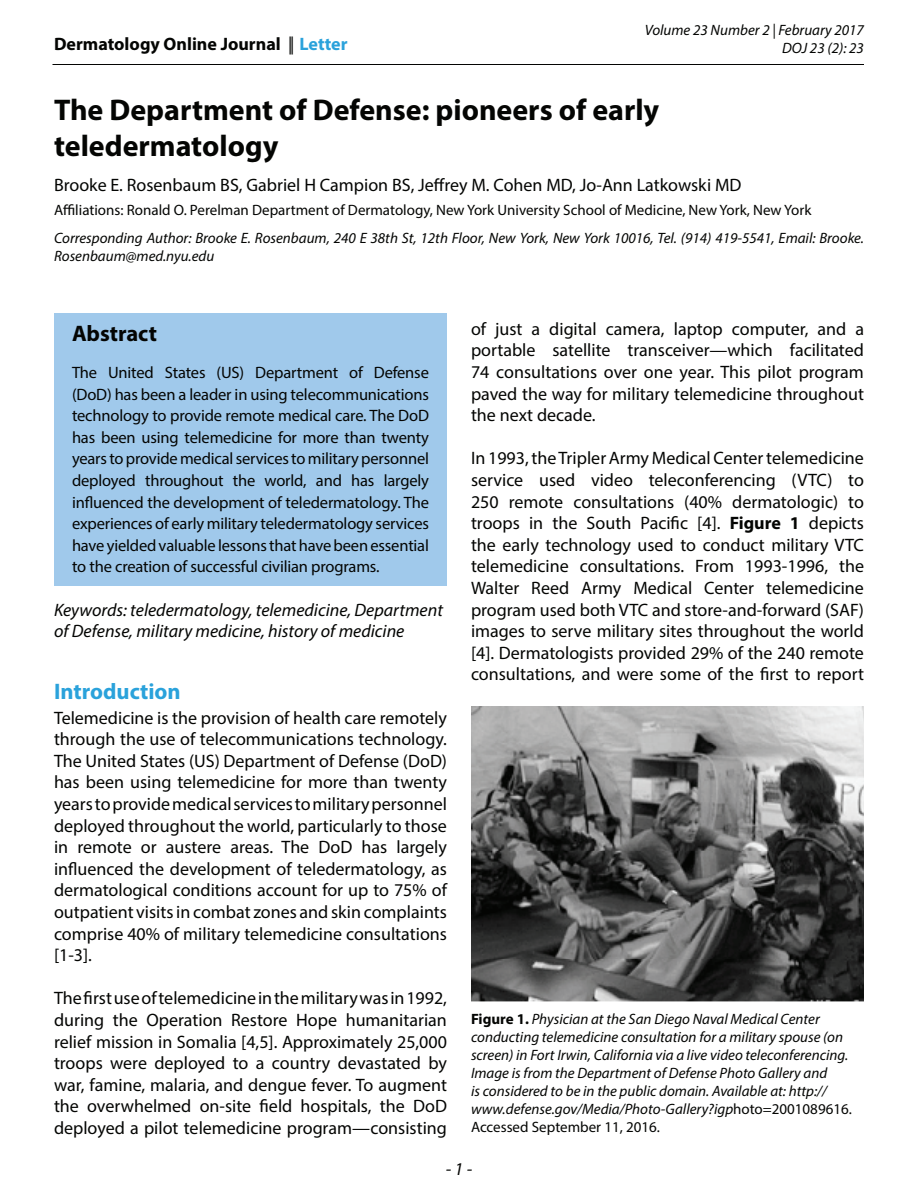
<style>
.page{position:relative;width:918px;height:1188px;background:#fff}
.page>*{position:absolute;margin:0;border:0;box-sizing:border-box;transform-origin:0 0}
.t1{font:700 30px/36px "Myriad Pro";color:#040503}
.t2{font:700 22.5px "Myriad Pro";color:#2aa2db}
.t3{font:700 22.5px "Myriad Pro";color:#040503}
.t4{font:18px/21.6px "Myriad Pro";color:#040503;text-align:justify}
.t5{font:italic 18px/21.6px "Myriad Pro";color:#040503}
.t6{font:700 18px "Myriad Pro";color:#040503}
.t7{font:16.5px/21.6px "Myriad Pro";letter-spacing:-.01em;color:#040503;text-align:justify}
.t8{font:italic 15px/18px "Myriad Pro";color:#040503}
.t9{font:15px "Myriad Pro";color:#040503}
.s1{font-weight:400}
.s2{color:#2aa2db}
.s3{font-weight:700}
.s4{font-weight:700;font-style:normal}
.s5{font-style:normal}
</style>
<div class="page">
<hr style="left:52px;top:64px;width:812px;height:1px;background:#040503">
<div style="left:54px;top:314px;width:393px;height:272px;background:#a0c9eb"></div>
<img style="left:471px;top:706px;width:393px;height:296px">
<p class="t6" style="left:54px;top:32px;width:295px">Dermatology Online Journal <span class="s1">||</span> <span class="s2">Letter</span></p>
<p class="t8" style="left:645px;top:20px;width:221px;text-align:right">Volume 23 Number 2 | February 2017<br>DOJ 23 (2): 23</p>
<h1 class="t1" style="left:54px;top:91px;width:607px">The Department of Defense: pioneers of early teledermatology</h1>
<p class="t4" style="left:54px;top:173px;width:689px">Brooke E. Rosenbaum BS, Gabriel H Campion BS, Jeffrey M. Cohen MD, Jo-Ann Latkowski MD</p>
<p class="t9" style="left:54px;top:200px;width:759px">Affiliations: Ronald O. Perelman Department of Dermatology, New York University School of Medicine, New York, New York</p>
<p class="t8" style="left:54px;top:229px;width:812px">Corresponding Author: Brooke E. Rosenbaum, 240 E 38th St, 12th Floor, New York, New York 10016, Tel. (914) 419-5541, Email: Brooke.<br>Rosenbaum@med.nyu.edu</p>
<p class="t3" style="left:72px;top:319px;width:87px">Abstract</p>
<p class="t7" style="left:72px;top:361px;width:359px">The United States (US) Department of Defense (DoD) has been a leader in using telecommunications technology to provide remote medical care. The DoD has been using telemedicine for more than twenty years to provide medical services to military personnel deployed throughout the world, and has largely influenced the development of teledermatology. The experiences of early military teledermatology services have yielded valuable lessons that have been essential to the creation of successful civilian programs.</p>
<p class="t5" style="left:54px;top:598px;width:391px">Keywords: teledermatology, telemedicine, Department of Defense, military medicine, history of medicine</p>
<p class="t2" style="left:54px;top:677px;width:128px">Introduction</p>
<p class="t4" style="left:54px;top:706px;width:395px">Telemedicine is the provision of health care remotely through the use of telecommunications technology.<br>The United States (US) Department of Defense (DoD) has been using telemedicine for more than twenty years to provide medical services to military personnel deployed throughout the world, particularly to those in remote or austere areas. The DoD has largely influenced the development of teledermatology, as dermatological conditions account for up to 75% of outpatient visits in combat zones and skin complaints comprise 40% of military telemedicine consultations [1-3].</p>
<p class="t4" style="left:54px;top:987px;width:395px">The first use of telemedicine in the military was in 1992, during the Operation Restore Hope humanitarian relief mission in Somalia [4,5]. Approximately 25,000 troops were deployed to a country devastated by war, famine, malaria, and dengue fever. To augment the overwhelmed on-site field hospitals, the DoD deployed a pilot telemedicine program—consisting</p>
<p class="t4" style="left:471px;top:318px;width:395px">of just a digital camera, laptop computer, and a portable satellite transceiver—which facilitated 74 consultations over one year. This pilot program paved the way for military telemedicine throughout the next decade.</p>
<p class="t4" style="left:471px;top:447px;width:395px">In 1993, the Tripler Army Medical Center telemedicine service used video teleconferencing (VTC) to 250 remote consultations (40% dermatologic) to troops in the South Pacific [4]. <span class="s3">Figure 1</span> depicts the early technology used to conduct military VTC telemedicine consultations. From 1993-1996, the Walter Reed Army Medical Center telemedicine program used both VTC and store-and-forward (SAF) images to serve military sites throughout the world [4]. Dermatologists provided 29% of the 240 remote consultations, and were some of the first to report</p>
<p class="t8" style="left:471px;top:1009px;width:382px"><span class="s4">Figure 1.</span> Physician at the San Diego Naval Medical Center conducting telemedicine consultation for a military spouse (on screen) in Fort Irwin, California via a live video teleconferencing.<br>Image is from the Department of Defense Photo Gallery and<br>is considered to be in the public domain. Available at: http:// www.defense.gov/Media/Photo-Gallery?igp<span class="s5">hoto=2001089616.<br>Accessed September 11, 2016.</span></p>
<p class="t5" style="left:446px;top:1157px;width:28px">- 1 -</p>
</div>
